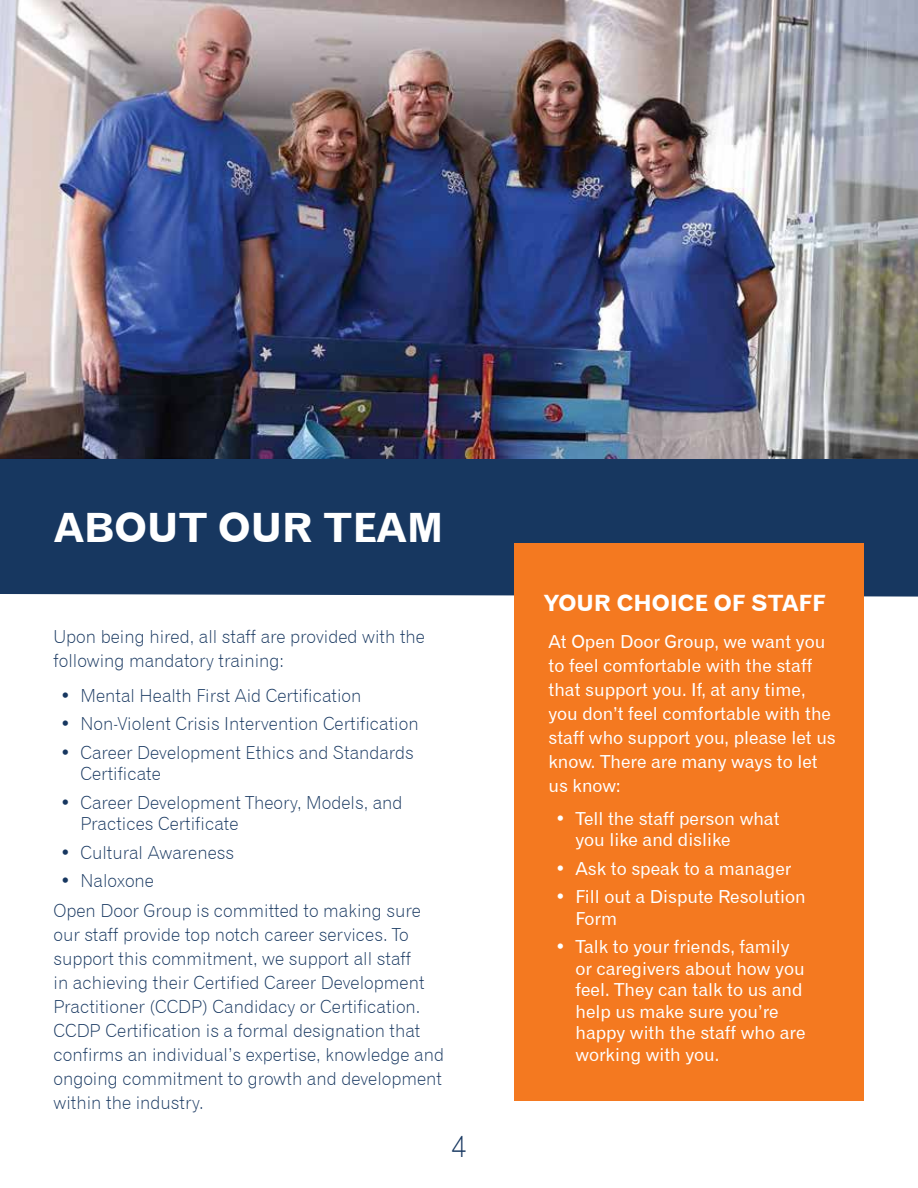
<style>
.page{position:relative;width:918px;height:1188px;background:#fff}
.page>*{position:absolute;margin:0;border:0;box-sizing:border-box;transform-origin:0 0}
.t1{font:40.5px "Gothic 720 BT Bold B";color:#fff}
.t2{font:30px "Gothic 720 BT Light B";color:#173760}
.t3{font:22.5px "Gothic 720 BT Bold B";color:#fff}
.t4{font:18px/24px "Gothic 720 BT Light B";color:#173760}
.t5{font:18px/21.6px "Gothic 720 BT Roman B";color:#fff}
</style>
<div class="page">
<div style="left:0;top:458px;width:918px;height:139px;background:#173760"></div>
<img style="left:0;top:0;width:918px;height:458px">
<div style="left:514px;top:543px;width:350px;height:558px;background:#f47920"></div>
<h1 class="t1" style="left:54px;top:502px;width:391px">ABOUT OUR TEAM</h1>
<p class="t4" style="left:54px;top:625px;width:373px">Upon being hired, all staff are provided with the following mandatory training:</p>
<p class="t4" style="left:60px;top:684px;width:303px">• Mental Health First Aid Certification</p>
<p class="t4" style="left:60px;top:712px;width:360px">• Non-Violent Crisis Intervention Certification</p>
<p class="t4" style="left:81px;top:741px;width:335px;line-height:21.6px;text-indent:-20px">• Career Development Ethics and Standards<br>Certificate</p>
<p class="t4" style="left:81px;top:791px;width:324px;line-height:21.6px;text-indent:-20px">• Career Development Theory, Models, and<br>Practices Certificate</p>
<p class="t4" style="left:60px;top:840px;width:175px">• Cultural Awareness</p>
<p class="t4" style="left:60px;top:868px;width:95px">• Naloxone</p>
<p class="t4" style="left:54px;top:898px;width:392px">Open Door Group is committed to making sure our staff provide top notch career services. To support this commitment, we support all staff<br>in achieving their Certified Career Development Practitioner (CCDP) Candidacy or Certification.<br>CCDP Certification is a formal designation that confirms an individual’s expertise, knowledge and ongoing commitment to growth and development within the industry.</p>
<h2 class="t2" style="left:451px;top:1128px;width:17px">4</h2>
<p class="t3" style="left:544px;top:589px;width:283px">YOUR CHOICE OF STAFF</p>
<p class="t5" style="left:548px;top:630px;width:289px;line-height:24px">At Open Door Group, we want you to feel comfortable with the staff that support you. If, at any time, you don’t feel comfortable with the staff who support you, please let us know. There are many ways to let us know:</p>
<p class="t5" style="left:575px;top:807px;width:206px;text-indent:-20px">• Tell the staff person what you like and dislike</p>
<p class="t5" style="left:555px;top:857px;width:238px">• Ask to speak to a manager</p>
<p class="t5" style="left:575px;top:886px;width:232px;text-indent:-20px">• Fill out a Dispute Resolution<br>Form</p>
<p class="t5" style="left:575px;top:936px;width:232px;text-indent:-20px">• Talk to your friends, family or caregivers about how you feel. They can talk to us and help us make sure you’re happy with the staff who are working with you.</p>
</div>
